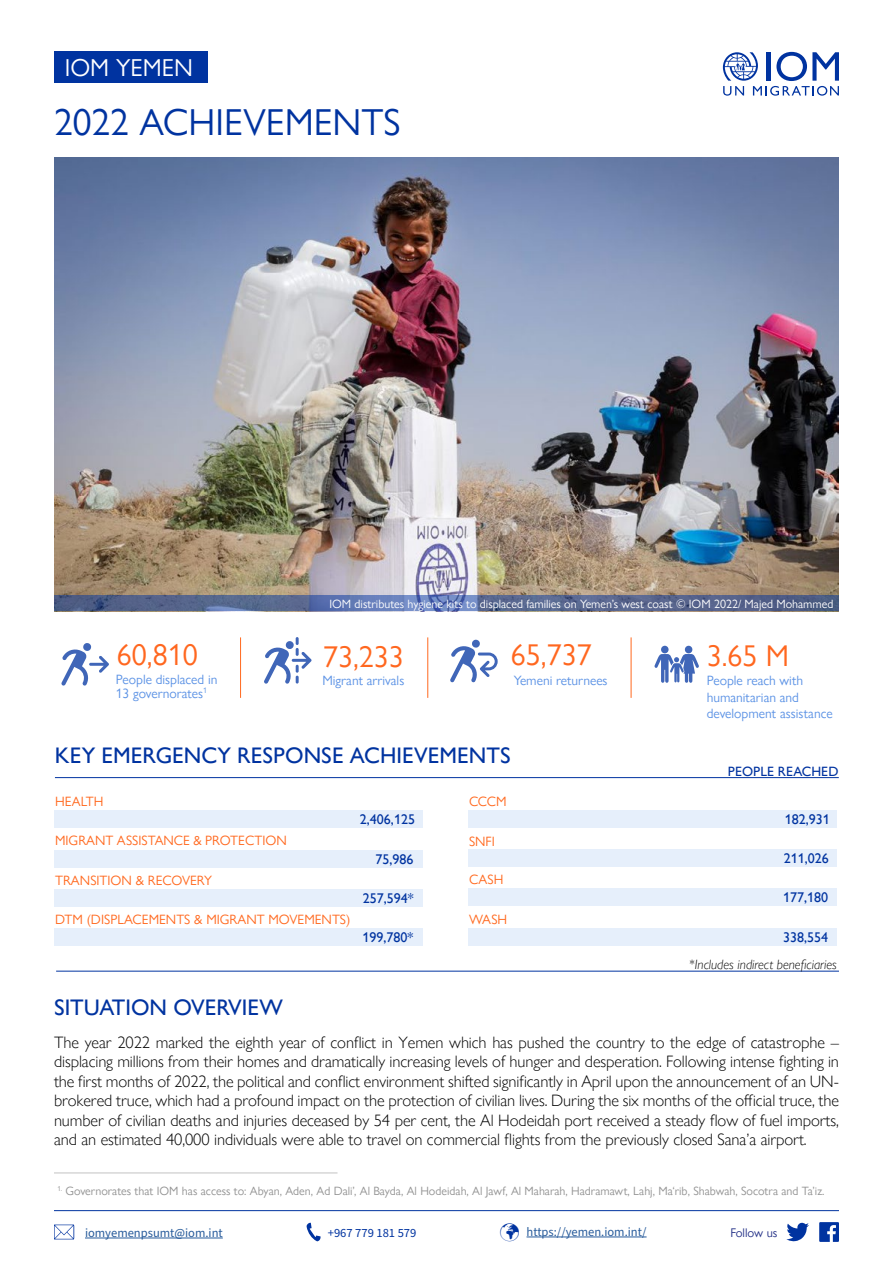
<style>
.page{position:relative;width:893px;height:1263px;background:#fff}
.page>*{position:absolute;margin:0;border:0;box-sizing:border-box;transform-origin:0 0}
.t1{font:37.5px "Gill Sans Nova";color:#0033a0}
.t2{font:30px "Gill Sans Nova";color:#ff671f}
.t3{font:24.45px "Gill Sans Nova";color:#fff}
.t4{font:500 22.5px "Gill Sans Nova";color:#0033a0}
.t5{font:300 16.5px/19.5px "Gill Sans Nova";letter-spacing:-.005em;color:#000;text-align:justify}
.t6{font:500 14.1px "Gill Sans Nova";color:#0033a0}
.t7{font:13.5px/16.2px "Gill Sans Nova";color:#5b92e5}
.t8{font:13.5px "Gill Sans Nova";color:#ff691f}
.t9{font:italic 300 13.5px "Gill Sans Nova";color:#000}
.t10{font:500 13.5px "Gill Sans Nova";color:#0033a0}
.t11{font:12.6px "Source Sans Pro";color:#275b9b}
.t12{font:12.6px "Source Sans Pro";color:#0033a0}
.t13{font:12.6px "Gill Sans Nova";color:#273489}
.t14{font:12px "Gill Sans Nova";color:#929292}
.t15{font:12px "Gill Sans Nova";color:#fff}
.s1{color:#0033a0}
</style>
<div class="page">
<svg style="left:723px;top:52px;width:116px;height:44px"></svg>
<div style="left:54px;top:52px;width:153px;height:31px;background:#0033a0"></div>
<img style="left:54px;top:157px;width:785px;height:439px">
<hr style="left:54px;top:1210px;width:785px;height:1px;background:#0033a0">
<svg style="left:306px;top:1223px;width:15px;height:18px"></svg>
<svg style="left:54px;top:1224px;width:20px;height:15px"></svg>
<hr style="left:85px;top:1238px;width:138px;height:1px;background:#275b9b">
<hr style="left:526px;top:1236px;width:121px;height:1px;background:#275b9b">
<svg style="left:819px;top:1222px;width:20px;height:20px"></svg>
<svg style="left:786px;top:1223px;width:23px;height:18px"></svg>
<svg style="left:54px;top:596px;width:785px;height:15px;background:#576894"></svg>
<hr style="left:55px;top:777px;width:784px;height:1px;background:#0033a0">
<hr style="left:56px;top:971px;width:783px;height:1px;background:#0033a0">
<div style="left:468px;top:810px;width:369px;height:17px;background:#e6effb"></div>
<div style="left:468px;top:928px;width:369px;height:17px;background:#e6effb"></div>
<div style="left:468px;top:850px;width:369px;height:17px;background:#e6effb"></div>
<div style="left:468px;top:888px;width:369px;height:17px;background:#e6effb"></div>
<svg style="left:61px;top:643px;width:48px;height:43px"></svg>
<svg style="left:450px;top:639px;width:48px;height:43px"></svg>
<svg style="left:264px;top:637px;width:47px;height:47px"></svg>
<hr style="left:240px;top:637px;width:1px;height:61px;background:#ff691f">
<hr style="left:427px;top:637px;width:1px;height:61px;background:#ff691f">
<hr style="left:631px;top:637px;width:1px;height:61px;background:#ff691f">
<hr style="left:54px;top:1172px;width:284px;height:1px;background:#c2c2c2">
<div style="left:54px;top:810px;width:369px;height:17px;background:#e6effb"></div>
<div style="left:54px;top:850px;width:369px;height:17px;background:#e6effb"></div>
<div style="left:54px;top:889px;width:369px;height:17px;background:#e6effb"></div>
<div style="left:54px;top:928px;width:369px;height:17px;background:#e6effb"></div>
<div style="left:661px;top:646px;width:8px;height:7px;background:#4066b8;border-radius:50%"></div>
<div style="left:685px;top:646px;width:7px;height:7px;background:#4066b8;border-radius:50%"></div>
<svg style="left:655px;top:654px;width:44px;height:29px"></svg>
<h3 class="t3" style="left:65px;top:53px;width:130px">IOM YEMEN</h3>
<h1 class="t1" style="left:54px;top:99px;width:348px">2022 ACHIEVEMENTS</h1>
<h2 class="t2" style="left:117px;top:636px;width:82px">60,810</h2>
<p class="t7" style="left:116px;top:672px;width:103px;line-height:13.5px">People displaced in<br>13 governorates<sup>1</sup></p>
<p class="t15" style="left:329px;top:596px;width:505px">IOM distributes hygiene kits to displaced families on Yemen’s west coast © IOM 2022/ Majed Mohammed</p>
<h2 class="t2" style="left:323px;top:638px;width:82px">73,233</h2>
<p class="t7" style="left:322px;top:673px;width:83px">Migrant arrivals</p>
<h2 class="t2" style="left:511px;top:637px;width:82px">65,737</h2>
<p class="t7" style="left:514px;top:672px;width:95px">Yemeni returnees</p>
<h2 class="t2" style="left:707px;top:638px;width:84px">3.65 M</h2>
<p class="t7" style="left:707px;top:673px;width:127px">People reach with humanitarian and development assistance</p>
<h3 class="t4" style="left:55px;top:741px;width:457px">KEY EMERGENCY RESPONSE ACHIEVEMENTS</h3>
<p class="t8" style="left:55px;top:793px;width:50px">HEALTH</p>
<p class="t8" style="left:469px;top:793px;width:39px">CCCM</p>
<p class="t6" style="left:360px;top:810px;width:57px">2,406,125</p>
<p class="t8" style="left:55px;top:832px;width:233px">MIGRANT ASSISTANCE &amp; PROTECTION</p>
<p class="t8" style="left:469px;top:833px;width:27px">SNFI</p>
<p class="t6" style="left:375px;top:850px;width:40px">75,986</p>
<p class="t8" style="left:55px;top:872px;width:159px">TRANSITION &amp; RECOVERY</p>
<p class="t8" style="left:469px;top:871px;width:36px">CASH</p>
<p class="t6" style="left:363px;top:889px;width:52px">257,594*</p>
<p class="t8" style="left:55px;top:911px;width:297px">DTM (DISPLACEMENTS &amp; MIGRANT MOVEMENTS)</p>
<p class="t8" style="left:469px;top:911px;width:40px">WASH</p>
<p class="t6" style="left:362px;top:928px;width:52px">199,780*</p>
<p class="t10" style="left:728px;top:763px;width:112px">PEOPLE REACHED</p>
<p class="t6" style="left:785px;top:810px;width:47px">182,931</p>
<p class="t6" style="left:784px;top:850px;width:47px">211,026</p>
<p class="t6" style="left:783px;top:889px;width:47px">177,180</p>
<p class="t6" style="left:783px;top:928px;width:47px">338,554</p>
<p class="t9" style="left:689px;top:957px;width:149px">*Includes indirect beneficiaries</p>
<h3 class="t4" style="left:54px;top:993px;width:230px">SITUATION OVERVIEW</h3>
<p class="t5" style="left:54px;top:1032px;width:786px">The year 2022 marked the eighth year of conflict in Yemen which has pushed the country to the edge of catastrophe – displacing millions from their homes and dramatically increasing levels of hunger and desperation. Following intense fighting in the first months of 2022, the political and conflict environment shifted significantly in April upon the announcement of an UN&shy;brokered truce, which had a profound impact on the protection of civilian lives. During the six months of the official truce, the number of civilian deaths and injuries deceased by 54 per cent, the Al Hodeidah port received a steady flow of fuel imports, and an estimated 40,000 individuals were able to travel on commercial flights from the previously closed Sana’a airport.</p>
<p class="t14" style="left:57px;top:1183px;width:769px"><sup>1.</sup> Governorates that IOM has access to: Abyan, Aden, Ad Dali’, Al Bayda, Al Hodeidah, Al Jawf, Al Maharah, Hadramawt, Lahj, Ma‘rib, Shabwah, Socotra and Ta’iz.</p>
<p class="t11" style="left:85px;top:1224px;width:139px">iomyemenpsumt@iom.int</p>
<p class="t12" style="left:328px;top:1224px;width:90px">+967 779 181 579</p>
<p class="t11" style="left:500px;top:1223px;width:148px"><span class="s1">✓</span> https://yemen.iom.int/</p>
<p class="t13" style="left:730px;top:1225px;width:49px">Follow us</p>
</div>
